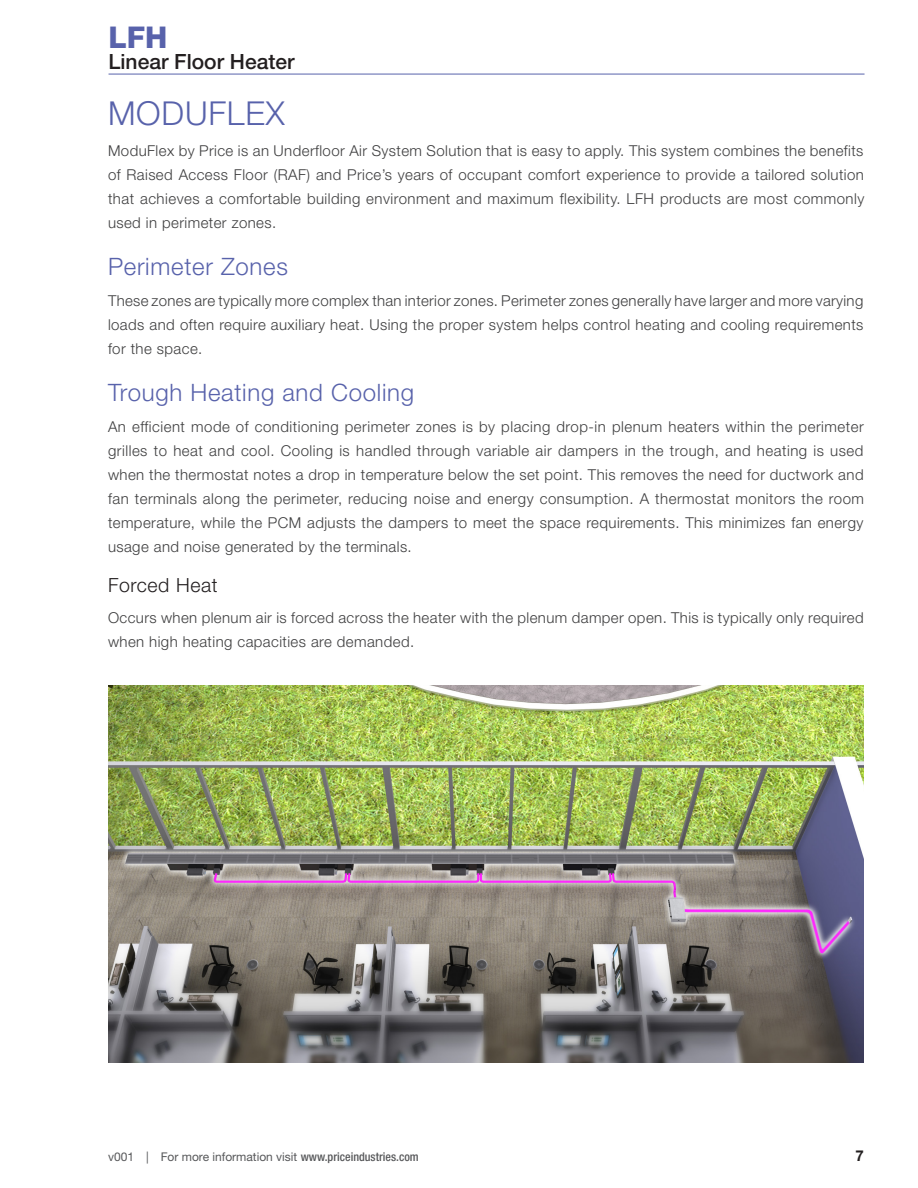
<style>
.page{position:relative;width:918px;height:1188px;background:#fff}
.page>*{position:absolute;margin:0;border:0;box-sizing:border-box;transform-origin:0 0}
.Special-Heading_2{font:300 33px "Helvetica Neue LT Std";letter-spacing:.025em;color:#5862ab}
.t1{font:800 30px "Helvetica Neue LT Std";color:#5862ab}
.Special-Heading_3{font:300 24px "Helvetica Neue LT Std";letter-spacing:.03em;color:#5862ab}
.t2{font:500 21px "Helvetica Neue LT Std";color:#231f20}
.Special-Heading_4{font:300 19.5px "Helvetica Neue LT Std";letter-spacing:.03em;color:#231f20}
.Special-Body{font:300 15px/24px "Helvetica Neue LT Std";letter-spacing:.03em;color:#3e3e3f;text-align:justify}
.t3{font:700 15px "Helvetica Neue LT Std";color:#231f20}
.t4{font:12px "Helvetica Neue LT Std";color:#57585a}
.s1{font-weight:500;font-stretch:condensed}
</style>
<div class="page">
<img style="left:108px;top:685px;width:756px;height:377px">
<hr style="left:109px;top:74px;width:756px;height:1px;background:#5862ab">
<h2 class="t1" style="left:109px;top:20px;width:60px">LFH</h2>
<h3 class="t2" style="left:109px;top:49px;width:187px">Linear Floor Heater</h3>
<p class="Special-Heading_2" style="left:108px;top:93px;width:178px">MODUFLEX</p>
<p class="Special-Body" style="left:108px;top:138px;width:758px">ModuFlex by Price is an Underfloor Air System Solution that is easy to apply. This system combines the benefits of Raised Access Floor (RAF) and Price’s years of occupant comfort experience to provide a tailored solution that achieves a comfortable building environment and maximum flexibility. LFH products are most commonly used in perimeter zones.</p>
<p class="Special-Heading_3" style="left:108px;top:252px;width:181px">Perimeter Zones</p>
<p class="Special-Body" style="left:108px;top:288px;width:757px">These zones are typically more complex than interior zones. Perimeter zones generally have larger and more varying loads and often require auxiliary heat. Using the proper system helps control heating and cooling requirements for the space.</p>
<p class="Special-Heading_3" style="left:108px;top:378px;width:308px">Trough Heating and Cooling</p>
<p class="Special-Body" style="left:108px;top:414px;width:758px">An efficient mode of conditioning perimeter zones is by placing drop-in plenum heaters within the perimeter grilles to heat and cool. Cooling is handled through variable air dampers in the trough, and heating is used when the thermostat notes a drop in temperature below the set point. This removes the need for ductwork and fan terminals along the perimeter, reducing noise and energy consumption. A thermostat monitors the room temperature, while the PCM adjusts the dampers to meet the space requirements. This minimizes fan energy usage and noise generated by the terminals.</p>
<p class="Special-Heading_4" style="left:108px;top:573px;width:111px">Forced Heat</p>
<p class="Special-Body" style="left:108px;top:605px;width:757px">Occurs when plenum air is forced across the heater with the plenum damper open. This is typically only required when high heating capacities are demanded.</p>
<p class="t4" style="left:108px;top:1150px;width:312px">v001 | For more information visit <span class="s1">www.priceindustries.com</span></p>
<p class="t3" style="left:856px;top:1146px;width:10px">7</p>
</div>
